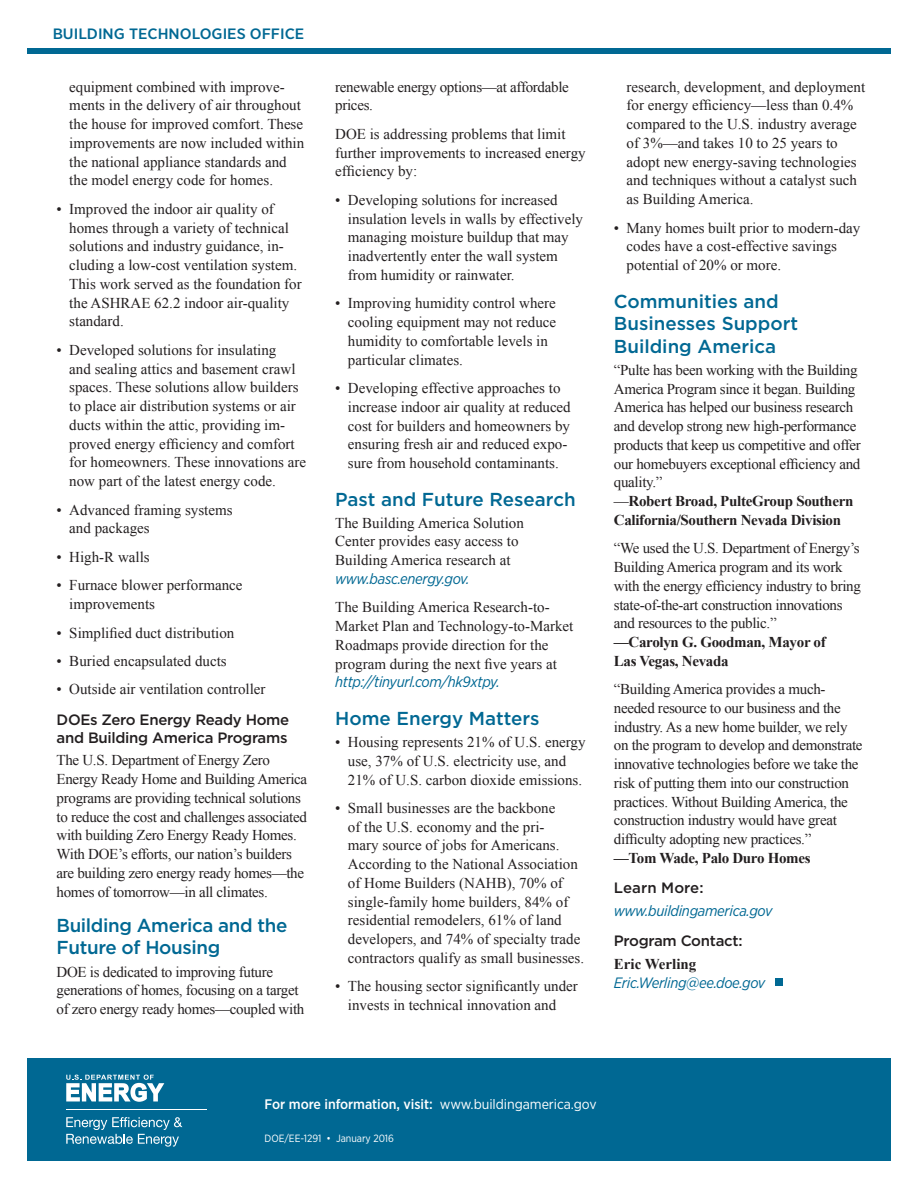
<style>
.page{position:relative;width:918px;height:1188px;background:#fff}
.page>*{position:absolute;margin:0;border:0;box-sizing:border-box;transform-origin:0 0}
.heading_1{font:500 18.75px/22.5px "Gotham";color:#006893}
.heading_2{font:500 18.75px/22.5px "Gotham";letter-spacing:-.02em;color:#006893}
.body_text{font:15px/18.8px "Times New Roman";color:#231f20}
.body_text-2{font:15px/18.8px "Times New Roman";letter-spacing:-.02em;color:#231f20}
.heading_2-2{font:500 15px/18px "Gotham";letter-spacing:-.02em;color:#231f20}
.body_text-3{font:italic 15px/18.8px "Gotham Narrow";letter-spacing:-.02em;color:#006893}
.t1{font:500 15px "Gotham Narrow";color:#006893;scale:1.1 1}
.heading_2-3{font:500 15px "Gotham";letter-spacing:.005em;color:#231f20}
.t2{font:500 13.8px "Gotham Narrow";letter-spacing:-.005em;color:#fff}
.t3{font:10.5px "Gotham Narrow";letter-spacing:-.005em;color:#fff}
.s1{font-family:"Gotham Narrow";font-style:italic;color:#006893}
.s2{font-weight:700}
.s3{font-family:"Times New Roman";font-weight:700;font-style:normal;color:#231f20}
.s4{font-weight:400}
</style>
<div class="page">
<div style="left:776px;top:978px;width:7px;height:8px;background:#006893"></div>
<div style="left:27px;top:48px;width:864px;height:6px;background:#006893"></div>
<div style="left:27px;top:1059px;width:864px;height:102px;background:#006893"></div>
<svg style="left:66px;top:1075px;width:98px;height:27px"></svg>
<hr style="left:66px;top:1109px;width:141px;height:1px;background:#fff">
<svg style="left:66px;top:1117px;width:116px;height:30px"></svg>
<p class="t1" style="left:53px;top:24px;width:230px">BUILDING TECHNOLOGIES OFFICE</p>
<p class="body_text" style="left:69px;top:77px;width:236px">equipment combined with improve&shy;ments in the delivery of air throughout the house for improved comfort. These improvements are now included within the national appliance standards and the model energy code for homes.</p>
<p class="body_text" style="left:69px;top:199px;width:234px;text-indent:-13px">• Improved the indoor air quality of homes through a variety of technical solutions and industry guidance, in&shy;cluding a low-cost ventilation system.<br>This work served as the foundation for the ASHRAE 62.2 indoor air-quality standard.</p>
<p class="body_text" style="left:69px;top:340px;width:238px;text-indent:-13px">• Developed solutions for insulating<br>and sealing attics and basement crawl spaces. These solutions allow builders to place air distribution systems or air ducts within the attic, providing im&shy;proved energy efficiency and comfort for homeowners. These innovations are now part of the latest energy code.</p>
<p class="body_text" style="left:69px;top:500px;width:165px;text-indent:-13px">• Advanced framing systems and packages</p>
<p class="body_text" style="left:57px;top:547px;width:95px">• High-R walls</p>
<p class="body_text" style="left:69px;top:576px;width:175px;text-indent:-13px">• Furnace blower performance improvements</p>
<p class="body_text" style="left:57px;top:623px;width:179px">• Simplified duct distribution</p>
<p class="body_text" style="left:57px;top:651px;width:172px">• Buried encapsulated ducts</p>
<p class="body_text" style="left:57px;top:680px;width:210px">• Outside air ventilation controller</p>
<p class="heading_2-2" style="left:57px;top:710px;width:234px">DOEs Zero Energy Ready Home and Building America Programs</p>
<p class="body_text-2" style="left:57px;top:751px;width:252px">The U.S. Department of Energy Zero Energy Ready Home and Building America programs are providing technical solutions to reduce the cost and challenges associated with building Zero Energy Ready Homes.<br>With DOE’s efforts, our nation’s builders are building zero energy ready homes—the homes of tomorrow—in all climates.</p>
<p class="heading_2" style="left:57px;top:913px;width:232px">Building America and the<br>Future of Housing</p>
<p class="body_text-2" style="left:57px;top:962px;width:249px">DOE is dedicated to improving future generations of homes, focusing on a target of zero energy ready homes—coupled with</p>
<p class="body_text-2" style="left:335px;top:77px;width:235px">renewable energy options—at affordable prices.</p>
<p class="body_text" style="left:335px;top:124px;width:252px">DOE is addressing problems that limit further improvements to increased energy efficiency by:</p>
<p class="body_text" style="left:348px;top:190px;width:237px;text-indent:-13px">• Developing solutions for increased insulation levels in walls by effectively managing moisture buildup that may inadvertently enter the wall system from humidity or rainwater.</p>
<p class="body_text" style="left:348px;top:294px;width:210px;text-indent:-13px">• Improving humidity control where cooling equipment may not reduce humidity to comfortable levels in particular climates.</p>
<p class="body_text" style="left:348px;top:378px;width:224px;text-indent:-13px">• Developing effective approaches to increase indoor air quality at reduced cost for builders and homeowners by ensuring fresh air and reduced expo&shy;sure from household contaminants.</p>
<p class="heading_1" style="left:335px;top:488px;width:242px">Past and Future Research</p>
<p class="body_text" style="left:335px;top:513px;width:190px">The Building America Solution<br>Center provides easy access to<br>Building America research at <span class="s1">www.basc.energy.gov.</span></p>
<p class="body_text" style="left:335px;top:598px;width:240px">The Building America Research-to-Market Plan and Technology-to-Market Roadmaps provide direction for the program during the next five years at <span class="s1">http://tinyurl.com/hk9xtpy.</span></p>
<p class="heading_1" style="left:335px;top:707px;width:206px">Home Energy Matters</p>
<p class="body_text" style="left:348px;top:732px;width:239px;text-indent:-13px">• Housing represents 21% of U.S. energy use, 37% of U.S. electricity use, and<br>21% of U.S. carbon dioxide emissions.</p>
<p class="body_text" style="left:348px;top:798px;width:238px;text-indent:-13px">• Small businesses are the backbone<br>of the U.S. economy and the pri-<br>mary source of jobs for Americans.<br>According to the National Association of Home Builders (NAHB), 70% of single-family home builders, 84% of residential remodelers, 61% of land developers, and 74% of specialty trade contractors qualify as small businesses.</p>
<p class="body_text" style="left:335px;top:977px;width:244px;text-align:center">• The housing sector significantly under invests in technical innovation and</p>
<p class="body_text" style="left:627px;top:77px;width:240px">research, development, and deployment for energy efficiency—less than 0.4% compared to the U.S. industry average of 3%—and takes 10 to 25 years to adopt new energy-saving technologies and techniques without a catalyst such as Building America.</p>
<p class="body_text" style="left:627px;top:218px;width:235px;text-indent:-13px">• Many homes built prior to modern-day codes have a cost-effective savings potential of 20% or more.</p>
<p class="heading_1" style="left:614px;top:290px;width:186px">Communities and<br>Businesses Support<br>Building America</p>
<p class="body_text-2" style="left:614px;top:360px;width:249px">“Pulte has been working with the Building America Program since it began. Building America has helped our business research and develop strong new high-performance products that keep us competitive and offer our homebuyers exceptional efficiency and quality.”<br>—<span class="s2">Robert Broad, PulteGroup Southern California/Southern Nevada Division</span></p>
<p class="body_text-2" style="left:614px;top:539px;width:249px">“We used the U.S. Department of Energy’s Building America program and its work with the energy efficiency industry to bring state-of-the-art construction innovations and resources to the public.”<br><span class="s2">—Carolyn G. Goodman, Mayor of<br>Las Vegas, Nevada</span></p>
<p class="body_text-2" style="left:614px;top:680px;width:250px">“Building America provides a much&shy;needed resource to our business and the industry. As a new home builder, we rely on the program to develop and demonstrate innovative technologies before we take the risk of putting them into our construction practices. Without Building America, the construction industry would have great difficulty adopting new practices.”<br><span class="s2">—Tom Wade, Palo Duro Homes</span></p>
<p class="heading_2-3" style="left:614px;top:878px;width:91px">Learn More:</p>
<p class="body_text-3" style="left:614px;top:901px;width:160px">www.buildingamerica.gov</p>
<p class="heading_2-2" style="left:614px;top:932px;width:130px">Program Contact:</p>
<p class="body_text-3" style="left:614px;top:954px;width:153px"><span class="s3">Eric Werling<br></span>Eric.Werling@ee.doe.gov</p>
<p class="t2" style="left:265px;top:1096px;width:334px">For more information, visit: <span class="s4">www.buildingamerica.gov</span></p>
<p class="t3" style="left:265px;top:1131px;width:131px">DOE/EE-1291 • January 2016</p>
</div>
